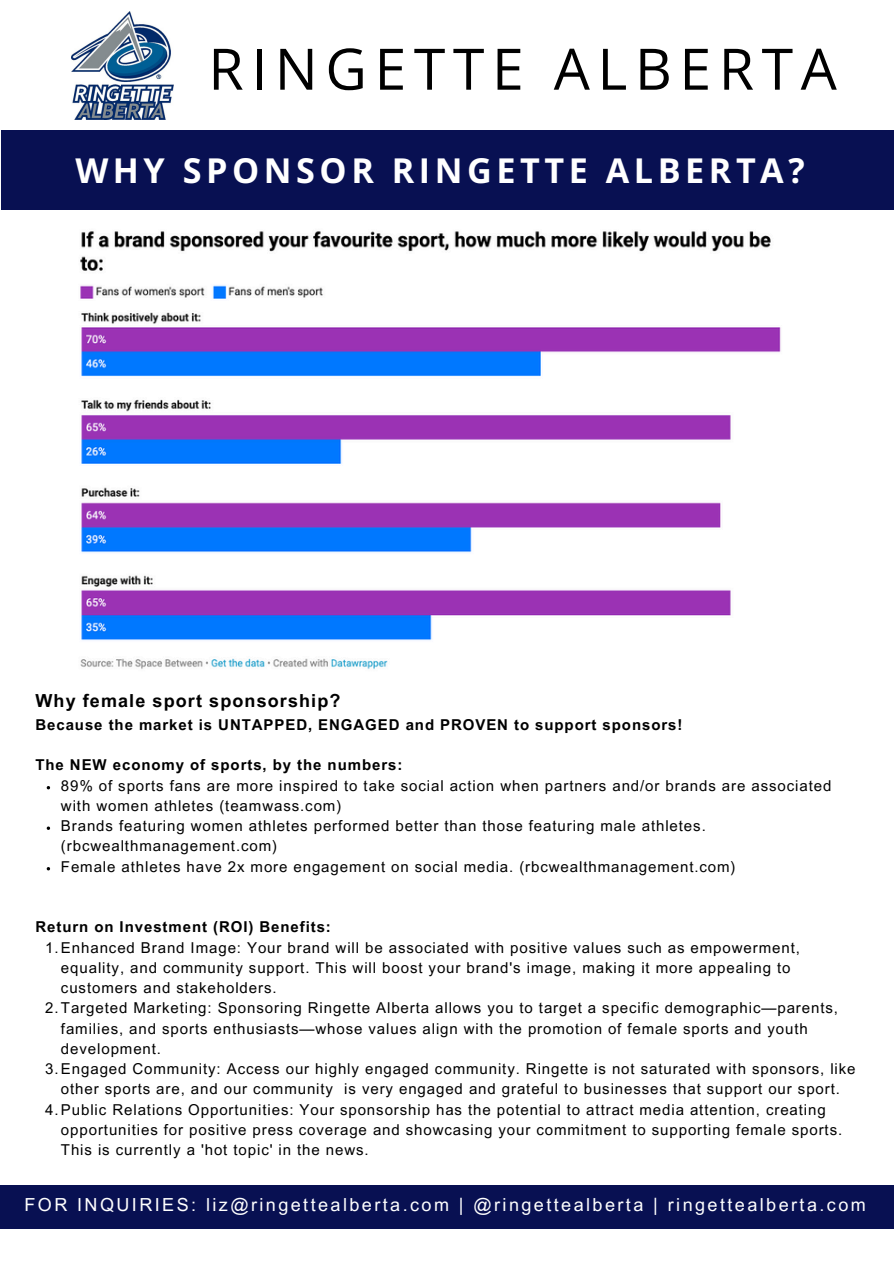
<style>
.page{position:relative;width:894px;height:1264px;background:#fff}
.page>*{position:absolute;margin:0;border:0;box-sizing:border-box;transform-origin:0 0}
.t1{font:57.15px "Open Sans";letter-spacing:.135em;color:#000}
.t2{font:700 34.2px "Open Sans";letter-spacing:.135em;color:#fff}
.t3{font:18px "Arial MT Pro";letter-spacing:.135em;color:#fff}
.t4{font:700 18px "Arial MT Pro";letter-spacing:.06em;color:#000}
.t5{font:15px/20.2px "Arial MT Pro";letter-spacing:.06em;color:#000}
.t6{font:700 15px "Arial MT Pro";letter-spacing:.06em;color:#000}
</style>
<div class="page">
<div style="left:1px;top:131px;width:892px;height:79px;background:#081052"></div>
<div style="left:0;top:1185px;width:893px;height:43px;background:#081052"></div>
<img style="left:72px;top:11px;width:101px;height:108px">
<svg style="left:47px;top:826px;width:3px;height:4px"></svg>
<img style="left:80px;top:231px;width:701px;height:439px">
<h1 class="t1" style="left:208px;top:29px;width:629px">RINGETTE ALBERTA</h1>
<h3 class="t2" style="left:75px;top:146px;width:730px">WHY SPONSOR RINGETTE ALBERTA?</h3>
<h5 class="t4" style="left:35px;top:694px;width:306px">Why female sport sponsorship?</h5>
<h5 class="t6" style="left:35px;top:718px;width:648px">Because the market is UNTAPPED, ENGAGED and PROVEN to support sponsors!</h5>
<h5 class="t6" style="left:35px;top:759px;width:368px">The NEW economy of sports, by the numbers:</h5>
<p class="t5" style="left:61px;top:777px;width:771px">89% of sports fans are more inspired to take social action when partners and/or brands are associated with women athletes (teamwass.com)</p>
<p class="t5" style="left:61px;top:817px;width:646px">Brands featuring women athletes performed better than those featuring male athletes. (rbcwealthmanagement.com)</p>
<p class="t5" style="left:61px;top:858px;width:676px">Female athletes have 2x more engagement on social media. (rbcwealthmanagement.com)</p>
<h5 class="t6" style="left:35px;top:921px;width:297px">Return on Investment (ROI) Benefits:</h5>
<p class="t5" style="left:61px;top:939px;width:740px;text-indent:-16px">1.Enhanced Brand Image: Your brand will be associated with positive values such as empowerment, equality, and community support. This will boost your brand's image, making it more appealing to customers and stakeholders.</p>
<p class="t5" style="left:61px;top:999px;width:778px;text-indent:-16px">2.Targeted Marketing: Sponsoring Ringette Alberta allows you to target a specific demographic—parents, families, and sports enthusiasts—whose values align with the promotion of female sports and youth development.</p>
<p class="t5" style="left:45px;top:1060px;width:811px;text-align:center">3.Engaged Community: Access our highly engaged community. Ringette is not saturated with sponsors, like other sports are, and our community is very engaged and grateful to businesses that support our sport.</p>
<p class="t5" style="left:61px;top:1101px;width:782px;text-indent:-16px">4.Public Relations Opportunities: Your sponsorship has the potential to attract media attention, creating opportunities for positive press coverage and showcasing your commitment to supporting female sports.<br>This is currently a 'hot topic' in the news.</p>
<p class="t3" style="left:24px;top:1197px;width:842px">FOR INQUIRIES: liz@ringettealberta.com | @ringettealberta | ringettealberta.com</p>
</div>
